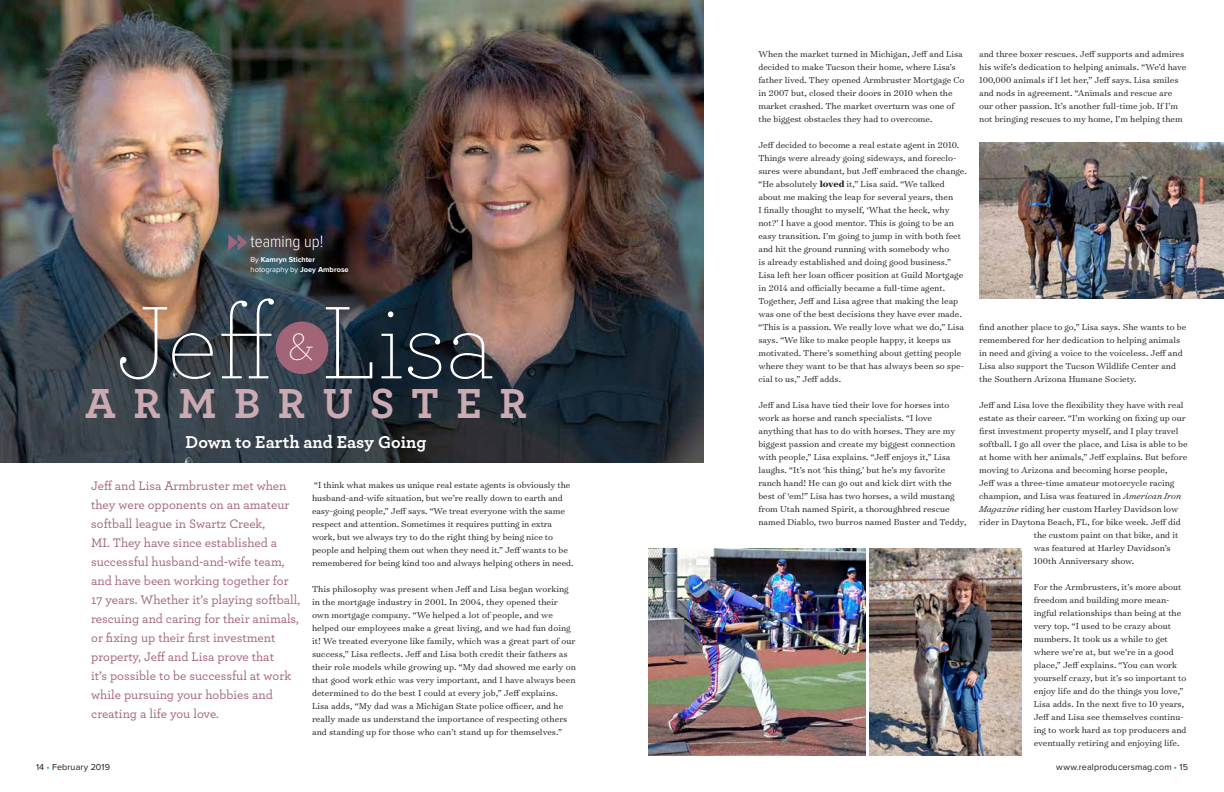
<style>
.page{position:relative;width:1224px;height:792px;background:#fff}
.page>*{position:absolute;margin:0;border:0;box-sizing:border-box;transform-origin:0 0}
.t1{font:200 108.3px "Archer Pro";letter-spacing:-.005em;color:#fff}
.t2{font:700 44.1px "Archer Pro";letter-spacing:.4em;color:#ccaab2}
.t3{font:200 43.7px "Archer Pro";color:#fff}
.t4{font:700 18px "Archer Pro";color:#fff}
.t5{font:300 17px "Proxima Nova Cond";color:#fff}
.t6{font:500 13px/19px "Archer Pro";color:#a26577}
.t7{font:300 9.8px/13px "Surveyor Text";color:#1c1b1a}
.t8{font:9px "Proxima Nova";letter-spacing:.01em;color:#1c1b1a}
.t9{font:700 7.5px/10px "Proxima Nova";color:#fff}
.s1{font-weight:400}
.s2{font-weight:700}
.s3{font-style:italic}
.s4{color:#0098dd}
</style>
<div class="page">
<img style="left:0;top:0;width:703px;height:463px">
<svg style="left:228px;top:234px;width:19px;height:17px"></svg>
<div style="left:276px;top:322px;width:52px;height:52px;background:#a26577;border-radius:50%"></div>
<img style="left:979px;top:143px;width:245px;height:156px">
<img style="left:870px;top:548px;width:152px;height:208px">
<img style="left:648px;top:548px;width:218px;height:208px">
<h3 class="t5" style="left:251px;top:234px;width:74px">teaming up!</h3>
<p class="t9" style="left:251px;top:255px;width:100px"><span class="s1">By</span> Kamryn Stichter <span class="s1">hotography by</span> Joey Ambrose</p>
<h1 class="t1" style="left:117px;top:275px;width:380px">Jeff Lisa</h1>
<h2 class="t2" style="left:85px;top:369px;width:443px">ARMBRUSTER</h2>
<h3 class="t3" style="left:289px;top:318px;width:27px">&amp;</h3>
<h3 class="t4" style="left:186px;top:428px;width:242px">Down to Earth and Easy Going</h3>
<p class="t6" style="left:91px;top:476px;width:210px">Jeff and Lisa Armbruster met when they were opponents on an amateur softball league in Swartz Creek,<br>MI. They have since established a successful husband-and-wife team, and have been working together for 17 years. Whether it’s playing softball, rescuing and caring for their animals, or fixing up their first investment property, Jeff and Lisa prove that<br>it’s possible to be successful at work while pursuing your hobbies and creating a life you love.</p>
<p class="t7" style="left:312px;top:478px;width:263px">“I think what makes us unique real estate agents is obviously the husband-and-wife situation, but we’re really down to earth and easy-going people,” Jeff says. “We treat everyone with the same respect and attention. Sometimes it requires putting in extra work, but we always try to do the right thing by being nice to people and helping them out when they need it.” Jeff wants to be remembered for being kind too and always helping others in need.</p>
<p class="t7" style="left:312px;top:582px;width:265px">This philosophy was present when Jeff and Lisa began working in the mortgage industry in 2001. In 2004, they opened their own mortgage company. “We helped a lot of people, and we helped our employees make a great living, and we had fun doing it! We treated everyone like family, which was a great part of our success,” Lisa reflects. Jeff and Lisa both credit their fathers as their role models while growing up. “My dad showed me early on that good work ethic was very important, and I have always been determined to do the best I could at every job,” Jeff explains.<br>Lisa adds, “My dad was a Michigan State police officer, and he really made us understand the importance of respecting others and standing up for those who can’t stand up for themselves.”</p>
<p class="t7" style="left:758px;top:47px;width:208px">When the market turned in Michigan, Jeff and Lisa decided to make Tucson their home, where Lisa’s father lived. They opened Armbruster Mortgage Co in 2007 but, closed their doors in 2010 when the market crashed. The market overturn was one of the biggest obstacles they had to overcome.</p>
<p class="t7" style="left:758px;top:138px;width:210px">Jeff decided to become a real estate agent in 2010.<br>Things were already going sideways, and foreclo&shy;sures were abundant, but Jeff embraced the change. “He absolutely <span class="s2">loved</span> it,” Lisa said. “We talked about me making the leap for several years, then<br>I finally thought to myself, ‘What the heck, why not?’ I have a good mentor. This is going to be an easy transition. I’m going to jump in with both feet and hit the ground running with somebody who<br>is already established and doing good business.” Lisa left her loan officer position at Guild Mortgage in 2014 and officially became a full-time agent.<br>Together, Jeff and Lisa agree that making the leap was one of the best decisions they have ever made. “This is a passion. We really love what we do,” Lisa says. “We like to make people happy, it keeps us motivated. There’s something about getting people where they want to be that has always been so spe&shy;cial to us,” Jeff adds.</p>
<p class="t7" style="left:758px;top:398px;width:210px">Jeff and Lisa have tied their love for horses into work as horse and ranch specialists. “I love anything that has to do with horses. They are my biggest passion and create my biggest connection with people,” Lisa explains. “Jeff enjoys it,” Lisa laughs. “It’s not ‘his thing,’ but he’s my favorite ranch hand! He can go out and kick dirt with the best of ‘em!” Lisa has two horses, a wild mustang from Utah named Spirit, a thoroughbred rescue named Diablo, two burros named Buster and Teddy,</p>
<p class="t7" style="left:979px;top:47px;width:209px">and three boxer rescues. Jeff supports and admires his wife’s dedication to helping animals. “We’d have 100,000 animals if I let her,” Jeff says. Lisa smiles and nods in agreement. “Animals and rescue are our other passion. It’s another full-time job. If I’m not bringing rescues to my home, I’m helping them</p>
<p class="t7" style="left:979px;top:320px;width:209px">find another place to go,” Lisa says. She wants to be remembered for her dedication to helping animals in need and giving a voice to the voiceless. Jeff and Lisa also support the Tucson Wildlife Center and the Southern Arizona Humane Society.</p>
<p class="t7" style="left:979px;top:398px;width:206px">Jeff and Lisa love the flexibility they have with real</p>
<p class="t7" style="left:979px;top:411px;width:208px">estate as their career. “I’m working on fixing up our</p>
<p class="t7" style="left:979px;top:424px;width:201px">first investment property myself, and I play travel</p>
<p class="t7" style="left:979px;top:437px;width:210px">softball. I go all over the place, and Lisa is able to be</p>
<p class="t7" style="left:979px;top:450px;width:210px">at home with her animals,” Jeff explains. But before</p>
<p class="t7" style="left:979px;top:463px;width:190px">moving to Arizona and becoming horse people,</p>
<p class="t7" style="left:979px;top:476px;width:197px">Jeff was a three-time amateur motorcycle racing</p>
<p class="t7" style="left:979px;top:489px;width:204px">champion, and Lisa was featured in <span class="s3">American Iron</span></p>
<p class="t7" style="left:979px;top:502px;width:201px"><span class="s3">Magazine</span> riding her custom Harley Davidson low</p>
<p class="t7" style="left:979px;top:515px;width:203px">rider in Daytona Beach, FL, for bike week. Jeff did</p>
<p class="t7" style="left:1034px;top:528px;width:146px">the custom paint on that bike, and it</p>
<p class="t7" style="left:1034px;top:541px;width:138px">was featured at Harley Davidson’s</p>
<p class="t7" style="left:1034px;top:554px;width:102px">100th Anniversary show.</p>
<p class="t7" style="left:1034px;top:580px;width:154px">For the Armbrusters, it’s more about freedom and building more mean&shy;ingful relationships than being at the very top. “I used to be crazy about numbers. It took us a while to get where we’re at, but we’re in a good place,” Jeff explains. “You can work yourself crazy, but it’s so important to enjoy life and do the things you love,” Lisa adds. In the next five to 10 years, Jeff and Lisa see themselves continu&shy;ing to work hard as top producers and eventually retiring and enjoying life.</p>
<p class="t8" style="left:36px;top:762px;width:76px">14 <span class="s4">•</span> February 2019</p>
<p class="t8" style="left:1056px;top:762px;width:133px">www.realproducersmag.com <span class="s4">•</span> 15</p>
</div>
